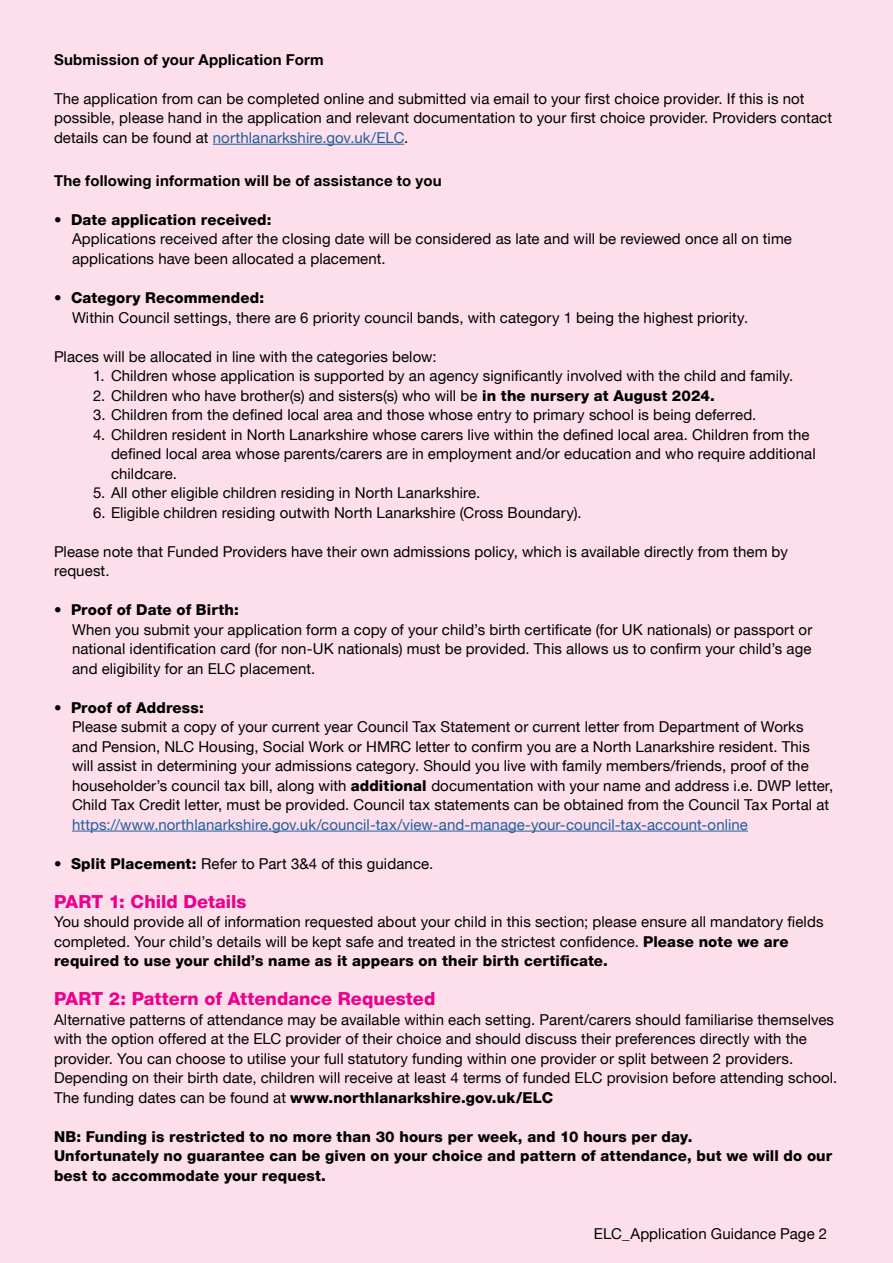
<style>
.page{position:relative;width:893px;height:1263px;background:#fcdfeb}
.page>*{position:absolute;margin:0;border:0;box-sizing:border-box;transform-origin:0 0}
.SubHeading__pink{font:800 18px "Helvetica Neue LT";letter-spacing:.005em;color:#ec008c}
.Body_text_black{font:15px/19.5px "Helvetica Neue LT";letter-spacing:.005em;color:#000}
.Body_text_black-2{font:800 15px/19.5px "Helvetica Neue LT";letter-spacing:.01em;color:#000}
.Body_text_black-3{font:700 15px "Helvetica Neue LT";letter-spacing:.015em;color:#000}
.s1{color:#215e9e}
.s2{font-weight:800}
</style>
<div class="page">
<hr style="left:213px;top:144px;width:191px;height:1px;background:#215e9e">
<hr style="left:72px;top:831px;width:676px;height:1px;background:#215e9e">
<p class="Body_text_black-3" style="left:54px;top:50px;width:271px">Submission of your Application Form</p>
<p class="Body_text_black" style="left:54px;top:88px;width:780px">The application from can be completed online and submitted via email to your first choice provider. If this is not possible, please hand in the application and relevant documentation to your first choice provider. Providers contact details can be found at <span class="s1">northlanarkshire.gov.uk/ELC</span>.</p>
<p class="Body_text_black-3" style="left:54px;top:171px;width:389px">The following information will be of assistance to you</p>
<p class="Body_text_black" style="left:72px;top:210px;width:721px;text-indent:-18px"><span class="s2">• Date application received:<br></span>Applications received after the closing date will be considered as late and will be reviewed once all on time applications have been allocated a placement.</p>
<p class="Body_text_black" style="left:72px;top:288px;width:678px;text-indent:-18px"><span class="s2">• Category Recommended:<br></span>Within Council settings, there are 6 priority council bands, with category 1 being the highest priority.</p>
<p class="Body_text_black" style="left:54px;top:346px;width:384px">Places will be allocated in line with the categories below:</p>
<p class="Body_text_black" style="left:93px;top:366px;width:702px">1. Children whose application is supported by an agency significantly involved with the child and family.</p>
<p class="Body_text_black" style="left:93px;top:385px;width:623px">2. Children who have brother(s) and sisters(s) who will be <span class="s2">in the nursery at August 2024.</span></p>
<p class="Body_text_black" style="left:93px;top:405px;width:665px">3. Children from the defined local area and those whose entry to primary school is being deferred.</p>
<p class="Body_text_black" style="left:111px;top:424px;width:706px;text-indent:-18px">4. Children resident in North Lanarkshire whose carers live within the defined local area. Children from the defined local area whose parents/carers are in employment and/or education and who require additional childcare.</p>
<p class="Body_text_black" style="left:93px;top:483px;width:389px">5. All other eligible children residing in North Lanarkshire.</p>
<p class="Body_text_black" style="left:93px;top:502px;width:490px">6. Eligible children residing outwith North Lanarkshire (Cross Boundary).</p>
<p class="Body_text_black" style="left:54px;top:541px;width:735px">Please note that Funded Providers have their own admissions policy, which is available directly from them by request.</p>
<p class="Body_text_black" style="left:72px;top:600px;width:742px;text-indent:-18px"><span class="s2">• Proof of Date of Birth:<br></span>When you submit your application form a copy of your child’s birth certificate (for UK nationals) or passport or national identification card (for non-UK nationals) must be provided. This allows us to confirm your child’s age and eligibility for an ELC placement.</p>
<p class="Body_text_black" style="left:72px;top:697px;width:763px;text-indent:-18px"><span class="s2">• Proof of Address:<br></span>Please submit a copy of your current year Council Tax Statement or current letter from Department of Works<br>and Pension, NLC Housing, Social Work or HMRC letter to confirm you are a North Lanarkshire resident. This will assist in determining your admissions category. Should you live with family members/friends, proof of the householder’s council tax bill, along with <span class="s2">additional</span> documentation with your name and address i.e. DWP letter, Child Tax Credit letter, must be provided. Council tax statements can be obtained from the Council Tax Portal at <span class="s1">https://www.northlanarkshire.gov.uk/council-tax/view-and-manage-your-council-tax-account-online</span></p>
<p class="Body_text_black" style="left:54px;top:853px;width:381px"><span class="s2">• Split Placement:</span> Refer to Part 3&amp;4 of this guidance.</p>
<h2 class="SubHeading__pink" style="left:54px;top:890px;width:194px">PART 1: Child Details</h2>
<p class="Body_text_black" style="left:54px;top:912px;width:771px">You should provide all of information requested about your child in this section; please ensure all mandatory fields completed. Your child’s details will be kept safe and treated in the strictest confidence. <span class="s2">Please note we are required to use your child’s name as it appears on their birth certificate.</span></p>
<h2 class="SubHeading__pink" style="left:54px;top:988px;width:383px">PART 2: Pattern of Attendance Requested</h2>
<p class="Body_text_black" style="left:54px;top:1009px;width:782px">Alternative patterns of attendance may be available within each setting. Parent/carers should familiarise themselves with the option offered at the ELC provider of their choice and should discuss their preferences directly with the provider. You can choose to utilise your full statutory funding within one provider or split between 2 providers.</p>
<p class="Body_text_black" style="left:54px;top:1068px;width:785px">Depending on their birth date, children will receive at least 4 terms of funded ELC provision before attending school.<br>The funding dates can be found at <span class="s2">www.northlanarkshire.gov.uk/ELC</span></p>
<p class="Body_text_black-2" style="left:54px;top:1126px;width:640px">NB: Funding is restricted to no more than 30 hours per week, and 10 hours per day.</p>
<p class="Body_text_black-2" style="left:54px;top:1146px;width:780px">Unfortunately no guarantee can be given on your choice and pattern of attendance, but we will do our best to accommodate your request.</p>
<p class="Body_text_black" style="left:594px;top:1223px;width:235px">ELC_Application Guidance Page 2</p>
</div>
